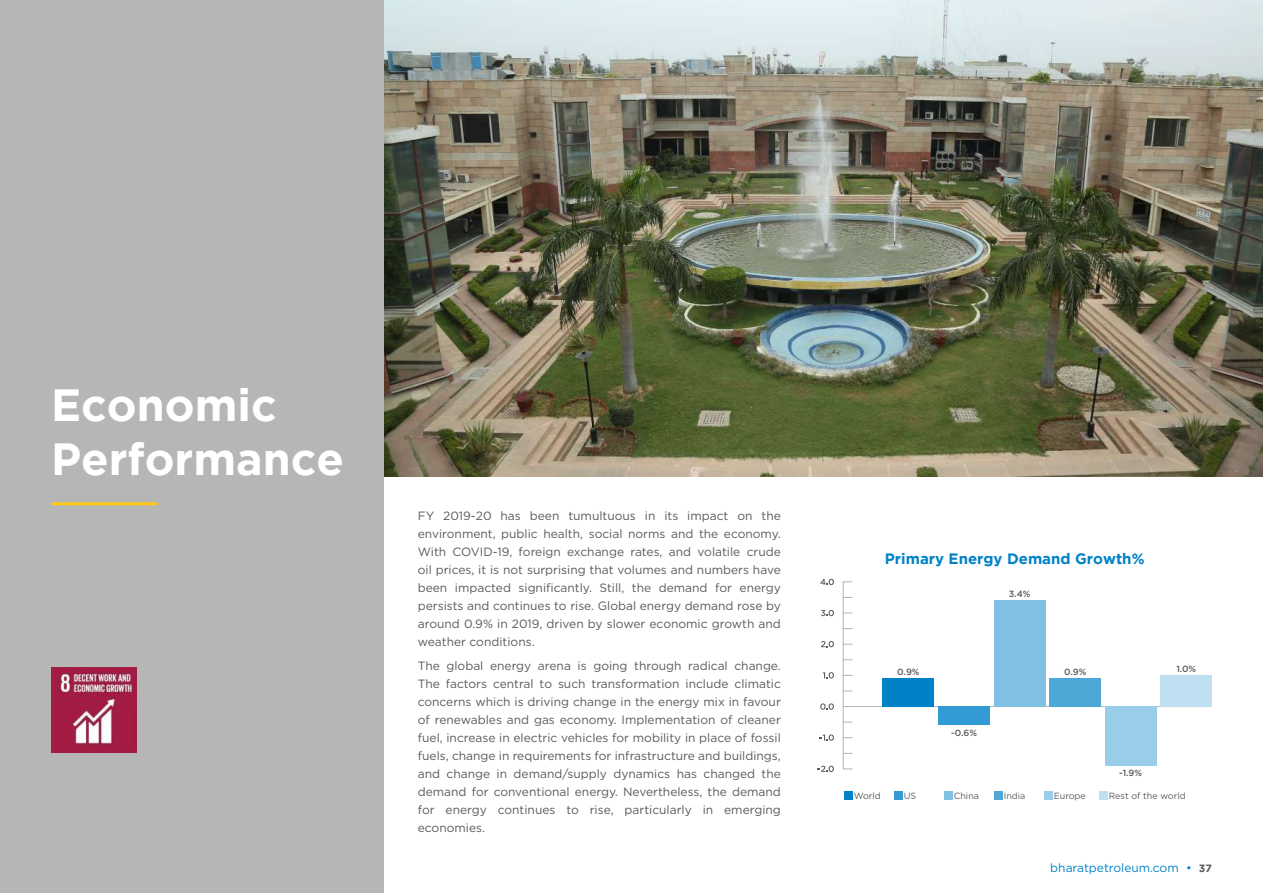
<style>
.page{position:relative;width:1263px;height:893px;background:#fff}
.page>*{position:absolute;margin:0;border:0;box-sizing:border-box;transform-origin:0 0}
.t1{font:700 45px/54px "Gotham";color:#fff}
.t2{font:700 15px "Gotham";color:#0082c8}
.t3{font:12px/18px "Gotham";color:#5a5a5a;text-align:justify}
.t4{font:12px "Gotham";color:#0082c8}
.t5{font:9px "Gotham";color:#5a5a5a}
.t6{font:500 9px "Gotham";color:#5a5a5a}
.s1{font-weight:700;font-size:10.5px;color:#5a5a5a}
</style>
<div class="page">
<svg style="left:817px;top:766px;width:17px;height:6px"></svg>
<svg style="left:820px;top:734px;width:14px;height:7px"></svg>
<svg style="left:820px;top:703px;width:14px;height:7px"></svg>
<svg style="left:823px;top:672px;width:11px;height:6px"></svg>
<svg style="left:821px;top:641px;width:13px;height:6px"></svg>
<svg style="left:821px;top:610px;width:13px;height:6px"></svg>
<svg style="left:820px;top:579px;width:14px;height:6px"></svg>
<hr style="left:843px;top:582px;width:1px;height:187px;background:#b4b4b4">
<hr style="left:843px;top:706px;width:368px;height:1px;background:#b4b4b4">
<div style="left:1161px;top:675px;width:51px;height:31px;background:#bfe0f1"></div>
<div style="left:1105px;top:706px;width:51px;height:60px;background:#99cde9"></div>
<div style="left:1049px;top:678px;width:52px;height:28px;background:#4da8d8"></div>
<div style="left:994px;top:600px;width:51px;height:106px;background:#80c1e3"></div>
<div style="left:938px;top:706px;width:52px;height:19px;background:#339bd3"></div>
<div style="left:883px;top:678px;width:51px;height:28px;background:#0082c8"></div>
<div style="left:844px;top:791px;width:8px;height:9px;background:#0082c8"></div>
<div style="left:894px;top:791px;width:8px;height:9px;background:#339bd3"></div>
<div style="left:944px;top:791px;width:8px;height:9px;background:#80c1e3"></div>
<div style="left:994px;top:791px;width:8px;height:9px;background:#4da8d8"></div>
<div style="left:1044px;top:791px;width:8px;height:9px;background:#99cde9"></div>
<div style="left:1099px;top:791px;width:8px;height:9px;background:#bfe0f1"></div>
<img style="left:384px;top:0;width:879px;height:476px">
<div style="left:0;top:0;width:384px;height:893px;background:#b6b6b6"></div>
<hr style="left:51px;top:502px;width:106px;height:3px;background:#ffc814">
<img style="left:51px;top:668px;width:85px;height:85px">
<h1 class="t1" style="left:51px;top:376px;width:295px">Economic<br>Performance</h1>
<p class="t3" style="left:418px;top:506px;width:365px">FY 2019-20 has been tumultuous in its impact on the environment, public health, social norms and the economy.<br>With COVID-19, foreign exchange rates, and volatile crude oil prices, it is not surprising that volumes and numbers have been impacted significantly. Still, the demand for energy persists and continues to rise. Global energy demand rose by around 0.9% in 2019, driven by slower economic growth and weather conditions.</p>
<p class="t3" style="left:418px;top:657px;width:365px">The global energy arena is going through radical change.<br>The factors central to such transformation include climatic concerns which is driving change in the energy mix in favour of renewables and gas economy. Implementation of cleaner fuel, increase in electric vehicles for mobility in place of fossil fuels, change in requirements for infrastructure and buildings, and change in demand/supply dynamics has changed the demand for conventional energy. Nevertheless, the demand for energy continues to rise, particularly in emerging economies.</p>
<p class="t6" style="left:897px;top:666px;width:24px">0.9%</p>
<p class="t2" style="left:885px;top:550px;width:261px">Primary Energy Demand Growth%</p>
<p class="t6" style="left:1009px;top:588px;width:23px">3.4%</p>
<p class="t6" style="left:1064px;top:666px;width:24px">0.9%</p>
<p class="t6" style="left:1176px;top:663px;width:21px">1.0%</p>
<p class="t6" style="left:951px;top:726px;width:27px">-0.6%</p>
<p class="t6" style="left:1119px;top:767px;width:24px">-1.9%</p>
<p class="t5" style="left:854px;top:790px;width:29px">World</p>
<p class="t5" style="left:904px;top:790px;width:14px">US</p>
<p class="t5" style="left:954px;top:790px;width:27px">China</p>
<p class="t5" style="left:1004px;top:790px;width:23px">India</p>
<p class="t5" style="left:1054px;top:790px;width:34px">Europe</p>
<p class="t5" style="left:1109px;top:790px;width:78px">Rest of the world</p>
<p class="t4" style="left:1050px;top:860px;width:163px">bharatpetroleum.com • <span class="s1">37</span></p>
</div>
